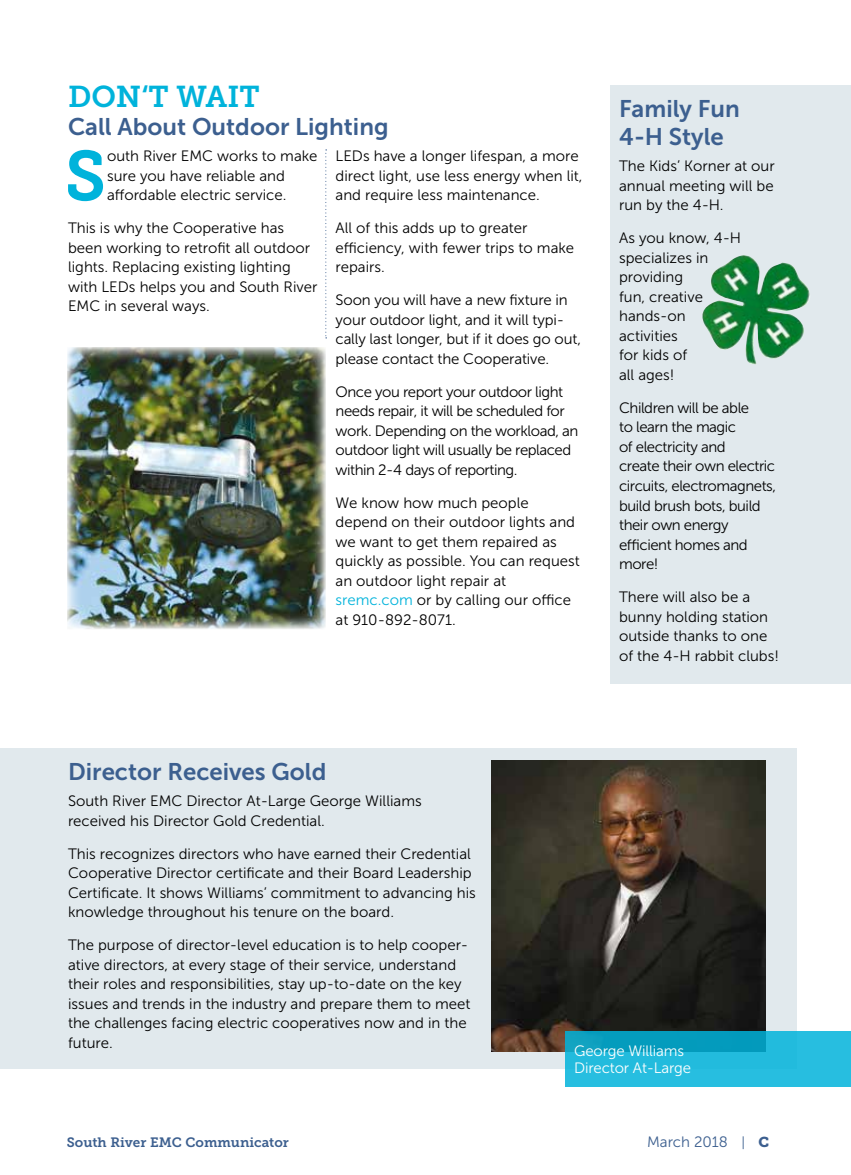
<style>
.page{position:relative;width:851px;height:1175px;background:#fff}
.page>*{position:absolute;margin:0;border:0;box-sizing:border-box;transform-origin:0 0}
.t1{font:69.9px "Museo Slab 700";color:#00b3db}
.t2{font:30px "Museo Slab 700";color:#00b3db}
.t3{font:24px/28.5px "Museo Sans 700";color:#3c5f8f}
.t4{font:15px/19.5px "Museo Sans 300";color:#000}
.t5{font:15px/19.5px "Museo Sans 300";letter-spacing:-.03em;color:#000}
.t6{font:15px/16.5px "Museo Sans 300";letter-spacing:-.01em;color:#fff}
.t7{font:15px "Museo Sans 300";color:#3c5f8f}
.t8{font:13.5px "Museo Slab 700";color:#3c5f8f}
.s1{color:#00b3db}
.s2{font-size:13.5px}
.s3{font-family:"Museo Slab 900";font-size:14.25px}
</style>
<div class="page">
<div style="left:610px;top:85px;width:240px;height:598px;background:#e1e9ed"></div>
<div style="left:0;top:748px;width:796px;height:320px;background:#e1e9ed"></div>
<img style="left:491px;top:761px;width:274px;height:290px">
<svg style="left:325px;top:149px;width:2px;height:189px"></svg>
<img style="left:67px;top:347px;width:258px;height:282px">
<img style="left:702px;top:255px;width:108px;height:110px">
<svg style="left:565px;top:1031px;width:285px;height:56px;background:#1cb4d5"></svg>
<h2 class="t2" style="left:68px;top:79px;width:193px">DON‘T WAIT</h2>
<h3 class="t3" style="left:68px;top:112px;width:322px">Call About Outdoor Lighting</h3>
<h1 class="t1" style="left:65px;top:136px;width:43px">S</h1>
<p class="t4" style="left:107px;top:146px;width:212px">outh River EMC works to make sure you have reliable and affordable electric service.</p>
<p class="t4" style="left:68px;top:218px;width:251px">This is why the Cooperative has been working to retrofit all outdoor lights. Replacing existing lighting with LEDs helps you and South River<br>EMC in several ways.</p>
<p class="t4" style="left:335px;top:146px;width:248px">LEDs have a longer lifespan, a more direct light, use less energy when lit, and require less maintenance.</p>
<p class="t4" style="left:335px;top:218px;width:240px">All of this adds up to greater efficiency, with fewer trips to make repairs.</p>
<p class="t4" style="left:335px;top:290px;width:247px">Soon you will have a new fixture in your outdoor light, and it will typi&shy;cally last longer, but if it does go out, please contact the Cooperative.</p>
<p class="t5" style="left:335px;top:382px;width:244px">Once you report your outdoor light needs repair, it will be scheduled for work. Depending on the workload, an outdoor light will usually be replaced within 2-4 days of reporting.</p>
<p class="t4" style="left:335px;top:493px;width:246px">We know how much people depend on their outdoor lights and we want to get them repaired as quickly as possible. You can request an outdoor light repair at <span class="s1">sremc.com</span> or by calling our office at 910-892-8071.</p>
<h3 class="t3" style="left:619px;top:94px;width:122px">Family Fun<br>4-H Style</h3>
<p class="t4" style="left:619px;top:156px;width:157px;text-align:justify">The Kids’ Korner at our annual meeting will be run by the 4-H.</p>
<p class="t4" style="left:619px;top:228px;width:124px">As you know, 4-H specializes in providing<br>fun, creative hands-on activities<br>for kids of<br>all ages!</p>
<p class="t5" style="left:619px;top:398px;width:158px">Children will be able<br>to learn the magic<br>of electricity and<br>create their own electric circuits, electromagnets, build brush bots, build their own energy efficient homes and more!</p>
<p class="t4" style="left:619px;top:587px;width:161px">There will also be a bunny holding station outside thanks to one of the 4-H rabbit clubs!</p>
<h3 class="t3" style="left:68px;top:757px;width:260px">Director Receives Gold</h3>
<p class="t4" style="left:68px;top:791px;width:355px">South River EMC Director At-Large George Williams received his Director Gold Credential.</p>
<p class="t4" style="left:68px;top:844px;width:409px">This recognizes directors who have earned their Credential Cooperative Director certificate and their Board Leadership Certificate. It shows Williams’ commitment to advancing his knowledge throughout his tenure on the board.</p>
<p class="t4" style="left:68px;top:935px;width:404px">The purpose of director-level education is to help cooper&shy;ative directors, at every stage of their service, understand their roles and responsibilities, stay up-to-date on the key issues and trends in the industry and prepare them to meet the challenges facing electric cooperatives now and in the future.</p>
<p class="t6" style="left:574px;top:1043px;width:118px">George Williams<br>Director At-Large</p>
<p class="t8" style="left:67px;top:1134px;width:223px">South River EMC Communicator</p>
<p class="t7" style="left:647px;top:1134px;width:124px">March 2018 <span class="s2">|</span> <span class="s3">C</span></p>
</div>
